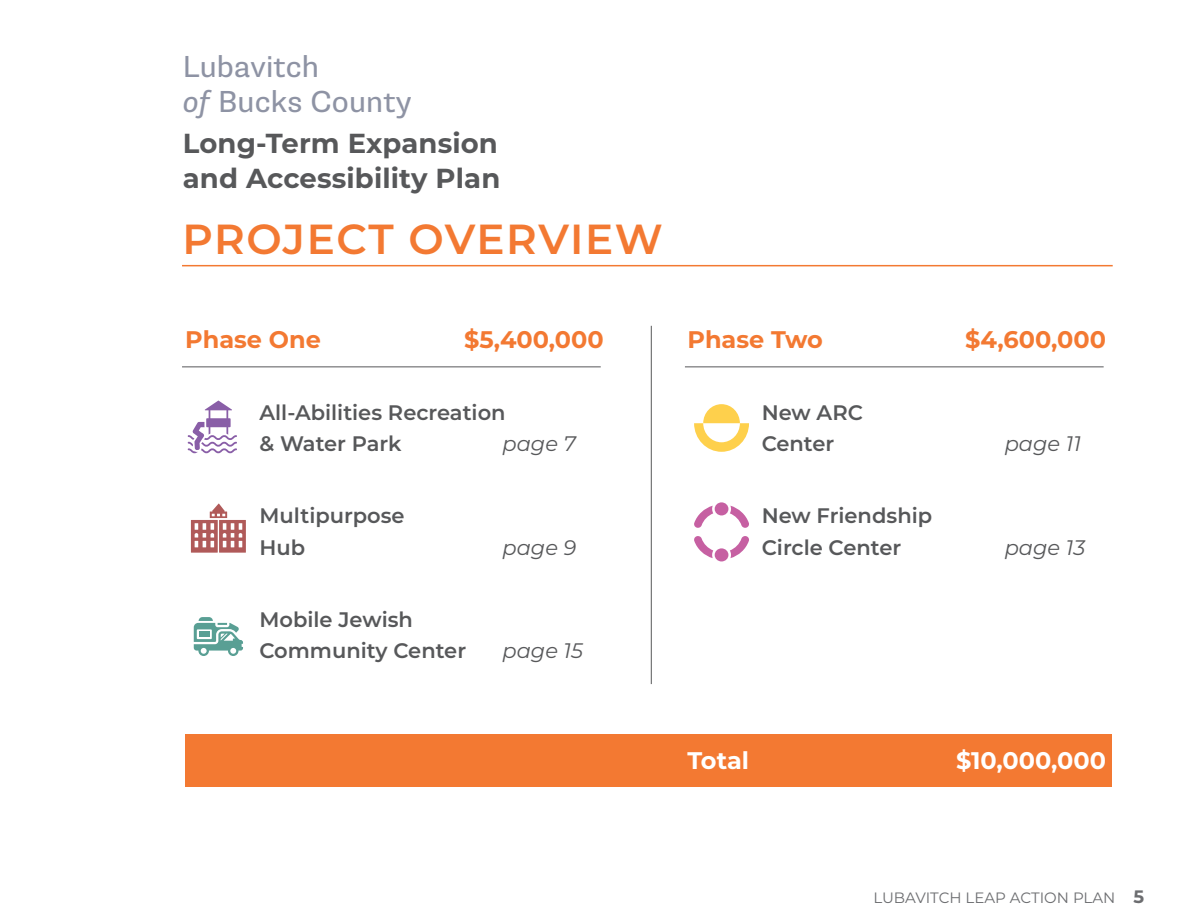
<style>
.page{position:relative;width:1188px;height:918px;background:#fff}
.page>*{position:absolute;margin:0;border:0;box-sizing:border-box;transform-origin:0 0}
.t1{font:600 42px "Montserrat";letter-spacing:.03em;color:#f37932}
.t2{font:30.45px "Supria Sans";letter-spacing:.005em;color:#8e93a4}
.t3{font:700 27.45px/35px "Montserrat";letter-spacing:.005em;color:#57585a}
.t4{font:700 24px "Montserrat";color:#f37932}
.t5{font:700 24px "Montserrat";color:#fff}
.t6{font:600 21px/31.5px "Montserrat";color:#57585a}
.t7{font:italic 21px "Montserrat";color:#57585a}
.t8{font:15px "Montserrat";color:#6c6d70}
.s1{font-style:italic}
.s2{font-weight:700;font-size:18px}
</style>
<div class="page">
<div style="left:185px;top:734px;width:927px;height:53px;background:#f37932"></div>
<hr style="left:182px;top:265px;width:931px;height:1px;background:#f37932">
<hr style="left:182px;top:366px;width:419px;height:1px;background:#57585a">
<hr style="left:685px;top:366px;width:419px;height:1px;background:#57585a">
<svg style="left:188px;top:401px;width:49px;height:52px"></svg>
<hr style="left:651px;top:326px;width:1px;height:358px;background:#57585a">
<svg style="left:194px;top:617px;width:49px;height:39px"></svg>
<div style="left:199px;top:632px;width:10px;height:5px;background:#599f94"></div>
<svg style="left:191px;top:504px;width:55px;height:49px"></svg>
<svg style="left:694px;top:404px;width:55px;height:48px"></svg>
<div style="left:715px;top:548px;width:13px;height:13px;background:#c660a2;border-radius:50%"></div>
<div style="left:715px;top:502px;width:13px;height:13px;background:#c660a2;border-radius:50%"></div>
<svg style="left:730px;top:536px;width:19px;height:22px"></svg>
<svg style="left:694px;top:536px;width:19px;height:22px"></svg>
<svg style="left:730px;top:506px;width:19px;height:22px"></svg>
<svg style="left:694px;top:506px;width:19px;height:22px"></svg>
<p class="t2" style="left:183px;top:49px;width:138px">Lubavitch</p>
<p class="t2" style="left:183px;top:84px;width:231px"><span class="s1">of</span> Bucks County</p>
<p class="t3" style="left:183px;top:125px;width:319px">Long-Term Expansion and Accessibility Plan</p>
<p class="t1" style="left:182px;top:210px;width:482px">PROJECT OVERVIEW</p>
<p class="t4" style="left:185px;top:322px;width:137px">Phase One</p>
<p class="t4" style="left:464px;top:322px;width:141px">$5,400,000</p>
<p class="t4" style="left:687px;top:322px;width:137px">Phase Two</p>
<p class="t4" style="left:965px;top:322px;width:142px">$4,600,000</p>
<p class="t6" style="left:259px;top:396px;width:248px">All-Abilities Recreation &amp; Water Park</p>
<p class="t7" style="left:502px;top:430px;width:75px">page 7</p>
<p class="t6" style="left:762px;top:396px;width:103px">New ARC<br>Center</p>
<p class="t7" style="left:1005px;top:430px;width:78px">page 11</p>
<p class="t6" style="left:259px;top:499px;width:147px">Multipurpose<br>Hub</p>
<p class="t7" style="left:502px;top:533px;width:75px">page 9</p>
<p class="t6" style="left:762px;top:499px;width:172px">New Friendship<br>Circle Center</p>
<p class="t7" style="left:1005px;top:533px;width:82px">page 13</p>
<p class="t6" style="left:259px;top:603px;width:208px">Mobile Jewish<br>Community Center</p>
<p class="t7" style="left:502px;top:637px;width:82px">page 15</p>
<p class="t5" style="left:687px;top:743px;width:63px">Total</p>
<p class="t5" style="left:956px;top:743px;width:151px">$10,000,000</p>
<p class="t8" style="left:873px;top:887px;width:272px">LUBAVITCH LEAP ACTION PLAN <span class="s2">5</span></p>
</div>
